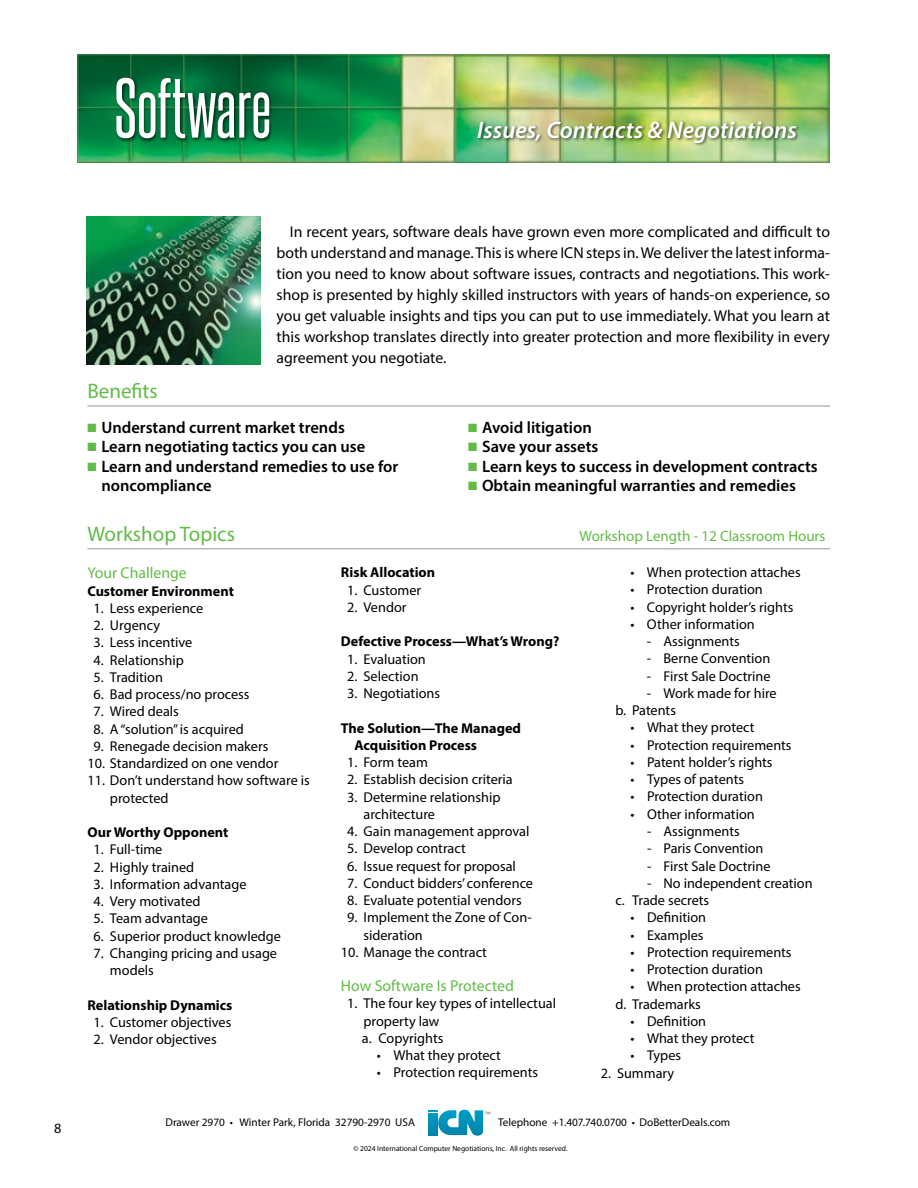
<style>
.page{position:relative;width:918px;height:1188px;background:#fff}
.page>*{position:absolute;margin:0;border:0;box-sizing:border-box;transform-origin:0 0}
.t1{font:72px "Steelfish Rg";color:#fff}
.t2{font:italic 600 24px "Myriad Pro";color:#fff}
.t3{font:21px "Myriad Pro";color:#62bb46}
.t4{font:600 16.5px/19.5px "Myriad Pro";color:#000}
.t5{font:15.75px/21px "Myriad Pro";color:#000;text-align:justify}
.t6{font:15.75px "Myriad Pro";color:#62bb46}
.t7{font:15px "Myriad Pro";color:#62bb46}
.t8{font:14.25px/17.2px "Myriad Pro";color:#000}
.t9{font:700 14.25px/17.2px "Myriad Pro";color:#000}
.t10{font:11.25px "Myriad Pro";color:#000}
.t11{font:7.5px "Myriad Pro";color:#000}
.t12{font:5.85px "Helvetica Neue";color:#636466}
</style>
<div class="page">
<svg style="left:428px;top:1109px;width:55px;height:27px"></svg>
<img style="left:77px;top:54px;width:753px;height:108px">
<div style="left:116px;top:77px;width:684px;height:69px;background:#000;opacity:.6"></div>
<hr style="left:87px;top:548px;width:743px;height:1px;background:#939598">
<hr style="left:87px;top:406px;width:743px;height:1px;background:#939598">
<img style="left:86px;top:216px;width:174px;height:148px">
<h1 class="t1" style="left:114px;top:57px;width:158px">SOFTWARE</h1>
<h2 class="t2" style="left:477px;top:114px;width:321px">Issues, Contracts &amp; Negotiations</h2>
<p class="t8" style="left:54px;top:1120px;width:9px">8</p>
<h3 class="t3" style="left:87px;top:378px;width:72px">Benefits</h3>
<p class="t5" style="left:276px;top:221px;width:555px;text-indent:13px">In recent years, software deals have grown even more complicated and difficult to both understand and manage. This is where ICN steps in. We deliver the latest informa&shy;tion you need to know about software issues, contracts and negotiations. This work&shy;shop is presented by highly skilled instructors with years of hands-on experience, so you get valuable insights and tips you can put to use immediately. What you learn at this workshop translates directly into greater protection and more flexibility in every agreement you negotiate.</p>
<p class="t4" style="left:101px;top:417px;width:298px">Understand current market trends<br>Learn negotiating tactics you can use<br>Learn and understand remedies to use for noncompliance</p>
<p class="t4" style="left:482px;top:417px;width:337px">Avoid litigation<br>Save your assets<br>Learn keys to success in development contracts<br>Obtain meaningful warranties and remedies</p>
<h3 class="t3" style="left:87px;top:521px;width:149px">Workshop Topics</h3>
<p class="t7" style="left:580px;top:527px;width:247px">Workshop Length - 12 Classroom Hours</p>
<p class="t6" style="left:87px;top:563px;width:101px">Your Challenge</p>
<p class="t9" style="left:87px;top:582px;width:148px">Customer Environment</p>
<p class="t8" style="left:94px;top:599px;width:111px">1. Less experience</p>
<p class="t8" style="left:94px;top:616px;width:68px">2. Urgency</p>
<p class="t8" style="left:94px;top:634px;width:100px">3. Less incentive</p>
<p class="t8" style="left:94px;top:651px;width:92px">4. Relationship</p>
<p class="t8" style="left:94px;top:668px;width:71px">5. Tradition</p>
<p class="t8" style="left:94px;top:685px;width:157px">6. Bad process/no process</p>
<p class="t8" style="left:94px;top:703px;width:87px">7. Wired deals</p>
<p class="t8" style="left:94px;top:720px;width:152px">8. A “solution” is acquired</p>
<p class="t8" style="left:94px;top:737px;width:176px">9. Renegade decision makers</p>
<p class="t8" style="left:87px;top:754px;width:192px">10. Standardized on one vendor</p>
<p class="t8" style="left:110px;top:772px;width:201px;text-indent:-23px">11. Don’t understand how software is protected</p>
<p class="t9" style="left:87px;top:823px;width:142px">Our Worthy Opponent</p>
<p class="t8" style="left:94px;top:841px;width:70px">1. Full-time</p>
<p class="t8" style="left:94px;top:858px;width:102px">2. Highly trained</p>
<p class="t8" style="left:94px;top:875px;width:154px">3. Information advantage</p>
<p class="t8" style="left:94px;top:892px;width:108px">4. Very motivated</p>
<p class="t8" style="left:94px;top:910px;width:116px">5. Team advantage</p>
<p class="t8" style="left:94px;top:927px;width:189px">6. Superior product knowledge</p>
<p class="t8" style="left:110px;top:944px;width:169px;text-indent:-16px">7. Changing pricing and usage models</p>
<p class="t9" style="left:87px;top:996px;width:147px">Relationship Dynamics</p>
<p class="t8" style="left:94px;top:1013px;width:139px">1. Customer objectives</p>
<p class="t8" style="left:94px;top:1031px;width:125px">2. Vendor objectives</p>
<p class="t9" style="left:341px;top:563px;width:96px">Risk Allocation</p>
<p class="t8" style="left:347px;top:581px;width:76px">1. Customer</p>
<p class="t8" style="left:347px;top:598px;width:61px">2. Vendor</p>
<p class="t9" style="left:341px;top:632px;width:220px">Defective Process—What’s Wrong?</p>
<p class="t8" style="left:347px;top:650px;width:80px">1. Evaluation</p>
<p class="t8" style="left:347px;top:667px;width:73px">2. Selection</p>
<p class="t8" style="left:347px;top:684px;width:94px">3. Negotiations</p>
<p class="t9" style="left:354px;top:719px;width:168px;text-indent:-13px">The Solution—The Managed<br>Acquisition Process</p>
<p class="t8" style="left:347px;top:753px;width:82px">1. Form team</p>
<p class="t8" style="left:347px;top:771px;width:167px">2. Establish decision criteria</p>
<p class="t8" style="left:363px;top:788px;width:139px;text-indent:-16px">3. Determine relationship architecture</p>
<p class="t8" style="left:347px;top:822px;width:184px">4. Gain management approval</p>
<p class="t8" style="left:347px;top:840px;width:120px">5. Develop contract</p>
<p class="t8" style="left:347px;top:857px;width:170px">6. Issue request for proposal</p>
<p class="t8" style="left:347px;top:874px;width:187px">7. Conduct bidders’ conference</p>
<p class="t8" style="left:347px;top:891px;width:176px">8. Evaluate potential vendors</p>
<p class="t8" style="left:363px;top:909px;width:170px;text-indent:-16px">9. Implement the Zone of Con&shy;sideration</p>
<p class="t8" style="left:341px;top:943px;width:148px">10. Manage the contract</p>
<p class="t6" style="left:341px;top:976px;width:174px">How Software Is Protected</p>
<p class="t8" style="left:362px;top:995px;width:196px;text-indent:-15px">1. The four key types of intellectual property law<br>a. Copyrights</p>
<p class="t8" style="left:377px;top:1047px;width:125px">• What they protect</p>
<p class="t8" style="left:377px;top:1064px;width:163px">• Protection requirements</p>
<p class="t12" style="left:485px;top:1109px;width:7px">™</p>
<p class="t8" style="left:630px;top:564px;width:172px">• When protection attaches</p>
<p class="t8" style="left:630px;top:581px;width:134px">• Protection duration</p>
<p class="t8" style="left:630px;top:598px;width:164px">• Copyright holder’s rights</p>
<p class="t8" style="left:630px;top:615px;width:126px">• Other information</p>
<p class="t8" style="left:647px;top:633px;width:94px">- Assignments</p>
<p class="t8" style="left:647px;top:650px;width:125px">- Berne Convention</p>
<p class="t8" style="left:647px;top:667px;width:125px">- First Sale Doctrine</p>
<p class="t8" style="left:616px;top:684px;width:163px;text-indent:31px">- Work made for hire b. Patents</p>
<p class="t8" style="left:631px;top:719px;width:125px">• What they protect</p>
<p class="t8" style="left:631px;top:736px;width:163px">• Protection requirements</p>
<p class="t8" style="left:631px;top:753px;width:144px">• Patent holder’s rights</p>
<p class="t8" style="left:631px;top:771px;width:115px">• Types of patents</p>
<p class="t8" style="left:631px;top:788px;width:134px">• Protection duration</p>
<p class="t8" style="left:631px;top:805px;width:126px">• Other information</p>
<p class="t8" style="left:647px;top:822px;width:94px">- Assignments</p>
<p class="t8" style="left:647px;top:840px;width:118px">- Paris Convention</p>
<p class="t8" style="left:647px;top:857px;width:125px">- First Sale Doctrine</p>
<p class="t8" style="left:616px;top:874px;width:199px;text-indent:31px">- No independent creation c. Trade secrets</p>
<p class="t8" style="left:631px;top:909px;width:77px">• Definition</p>
<p class="t8" style="left:631px;top:926px;width:75px">• Examples</p>
<p class="t8" style="left:631px;top:943px;width:163px">• Protection requirements</p>
<p class="t8" style="left:631px;top:960px;width:134px">• Protection duration</p>
<p class="t8" style="left:616px;top:978px;width:187px;text-indent:15px">• When protection attaches d. Trademarks</p>
<p class="t8" style="left:631px;top:1012px;width:77px">• Definition</p>
<p class="t8" style="left:631px;top:1029px;width:125px">• What they protect</p>
<p class="t8" style="left:631px;top:1047px;width:52px">• Types</p>
<p class="t8" style="left:601px;top:1064px;width:75px">2. Summary</p>
<p class="t10" style="left:166px;top:1115px;width:251px">Drawer 2970 • Winter Park, Florida 32790-2970 USA</p>
<p class="t10" style="left:498px;top:1116px;width:234px">Telephone +1.407.740.0700 • DoBetterDeals.com</p>
<p class="t11" style="left:354px;top:1144px;width:216px">© 2024 International Computer Negotiations, Inc. All rights reserved.</p>
</div>
